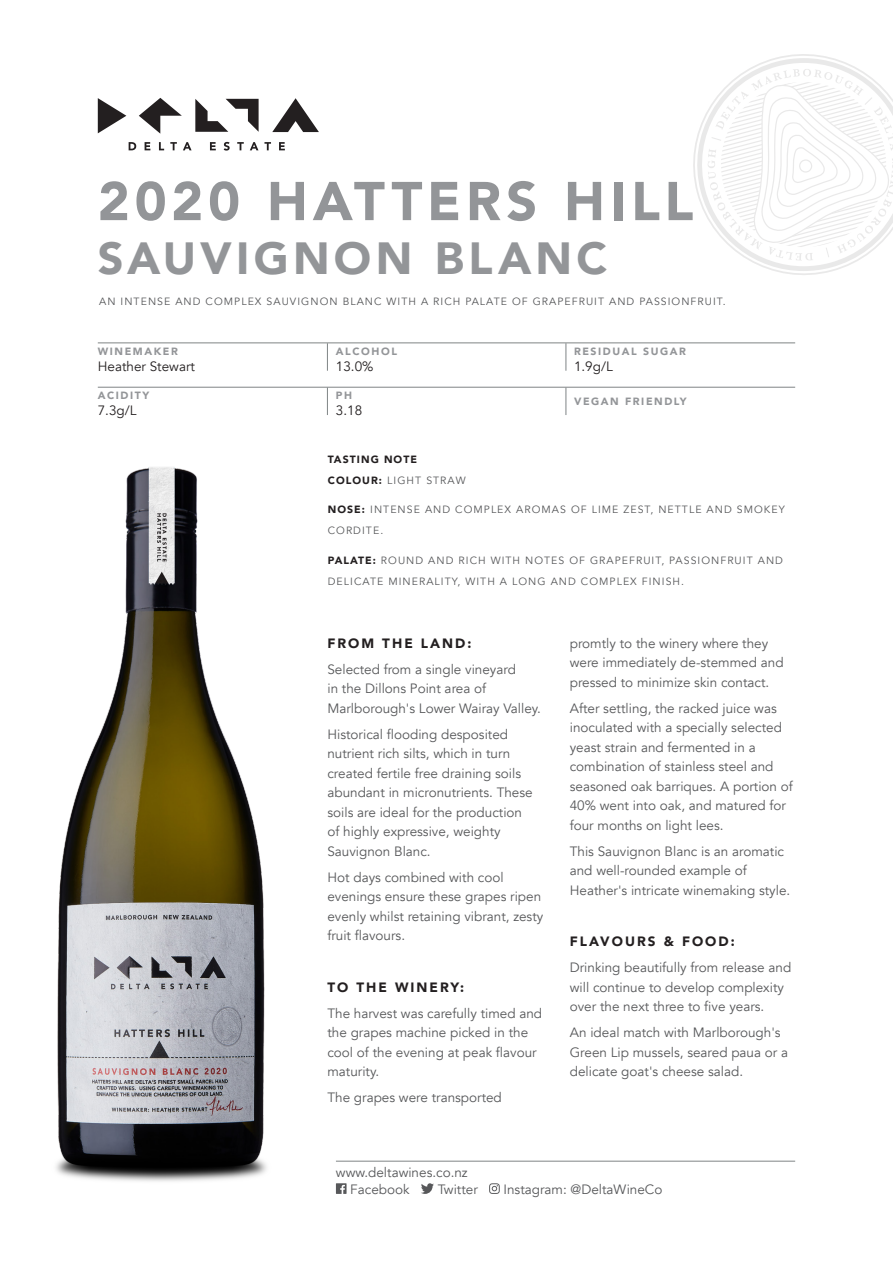
<style>
.page{position:relative;width:893px;height:1263px;background:#fff}
.page>*{position:absolute;margin:0;border:0;box-sizing:border-box;transform-origin:0 0}
.t1{font:900 54px "Avenir";letter-spacing:.09em;color:#939598}
.t2{font:900 45px "Avenir";letter-spacing:.095em;color:#939598}
.t3{font:13.5px/19.5px "Avenir";color:#57585a}
.t4{font:900 13.5px "Avenir";letter-spacing:.15em;color:#231f20}
.t5{font:13.5px "Avenir";color:#231f20}
.t6{font:10.5px/21px "Avenir";letter-spacing:.1em;color:#57585a}
.t7{font:900 10.5px "Avenir";letter-spacing:.15em;color:#939598}
.t8{font:900 10.5px/21px "Avenir";letter-spacing:.1em;color:#231f20}
.s1{font-weight:400;color:#57585a}
.s2{font-weight:900;color:#231f20}
</style>
<div class="page">
<svg style="left:776px;top:54px;width:56px;height:221px"></svg>
<svg style="left:693px;top:58px;width:200px;height:213px"></svg>
<img style="left:56px;top:467px;width:211px;height:715px">
<svg style="left:336px;top:1183px;width:11px;height:11px"></svg>
<svg style="left:421px;top:1183px;width:13px;height:11px"></svg>
<svg style="left:489px;top:1183px;width:11px;height:11px"></svg>
<hr style="left:336px;top:1161px;width:459px;height:1px;background:#7f8485">
<hr style="left:98px;top:387px;width:697px;height:1px;background:#7f8485">
<hr style="left:98px;top:342px;width:697px;height:1px;background:#7f8485">
<svg style="left:327px;top:388px;width:1px;height:27px"></svg>
<svg style="left:327px;top:343px;width:1px;height:28px"></svg>
<svg style="left:566px;top:388px;width:1px;height:27px"></svg>
<svg style="left:566px;top:343px;width:1px;height:28px"></svg>
<svg style="left:139px;top:98px;width:43px;height:36px"></svg>
<svg style="left:98px;top:98px;width:28px;height:35px"></svg>
<svg style="left:195px;top:99px;width:64px;height:33px"></svg>
<svg style="left:272px;top:98px;width:47px;height:34px"></svg>
<svg style="left:129px;top:142px;width:7px;height:8px"></svg>
<svg style="left:145px;top:142px;width:5px;height:8px"></svg>
<svg style="left:159px;top:142px;width:5px;height:8px"></svg>
<svg style="left:170px;top:142px;width:7px;height:8px"></svg>
<svg style="left:183px;top:142px;width:9px;height:8px"></svg>
<svg style="left:210px;top:142px;width:6px;height:8px"></svg>
<svg style="left:224px;top:142px;width:6px;height:9px"></svg>
<svg style="left:237px;top:142px;width:7px;height:8px"></svg>
<svg style="left:250px;top:142px;width:8px;height:8px"></svg>
<svg style="left:264px;top:142px;width:7px;height:8px"></svg>
<svg style="left:279px;top:142px;width:6px;height:8px"></svg>
<p class="t1" style="left:98px;top:155px;width:597px">2020 HATTERS HILL</p>
<p class="t2" style="left:98px;top:220px;width:511px">SAUVIGNON BLANC</p>
<p class="t6" style="left:99px;top:291px;width:628px">AN INTENSE AND COMPLEX SAUVIGNON BLANC WITH A RICH PALATE OF GRAPEFRUIT AND PASSIONFRUIT.</p>
<p class="t7" style="left:98px;top:342px;width:82px">WINEMAKER</p>
<p class="t7" style="left:98px;top:387px;width:53px">ACIDITY</p>
<p class="t5" style="left:98px;top:358px;width:99px">Heather Stewart</p>
<p class="t5" style="left:98px;top:402px;width:40px">7.3g/L</p>
<p class="t7" style="left:336px;top:342px;width:63px">ALCOHOL</p>
<p class="t7" style="left:336px;top:387px;width:18px">PH</p>
<p class="t5" style="left:336px;top:358px;width:39px">13.0%</p>
<p class="t5" style="left:336px;top:402px;width:28px">3.18</p>
<p class="t7" style="left:574px;top:342px;width:113px">RESIDUAL SUGAR</p>
<p class="t5" style="left:574px;top:358px;width:40px">1.9g/L</p>
<p class="t7" style="left:574px;top:392px;width:114px">VEGAN FRIENDLY</p>
<p class="t8" style="left:328px;top:448px;width:139px">TASTING NOTE<br>COLOUR: <span class="s1">LIGHT STRAW</span></p>
<p class="t6" style="left:328px;top:499px;width:459px"><span class="s2">NOSE:</span> INTENSE AND COMPLEX AROMAS OF LIME ZEST, NETTLE AND SMOKEY<br>CORDITE.</p>
<p class="t6" style="left:328px;top:550px;width:457px"><span class="s2">PALATE:</span> ROUND AND RICH WITH NOTES OF GRAPEFRUIT, PASSIONFRUIT AND<br>DELICATE MINERALITY, WITH A LONG AND COMPLEX FINISH.</p>
<p class="t4" style="left:327px;top:631px;width:146px">FROM THE LAND:</p>
<p class="t3" style="left:327px;top:659px;width:215px">Selected from a single vineyard<br>in the Dillons Point area of<br>Marlborough's Lower Wairay Valley.</p>
<p class="t3" style="left:327px;top:724px;width:207px">Historical flooding desposited nutrient rich silts, which in turn created fertile free draining soils abundant in micronutrients. These soils are ideal for the production of highly expressive, weighty<br>Sauvignon Blanc.</p>
<p class="t3" style="left:327px;top:867px;width:217px">Hot days combined with cool evenings ensure these grapes ripen evenly whilst retaining vibrant, zesty fruit flavours.</p>
<p class="t4" style="left:327px;top:975px;width:138px">TO THE WINERY:</p>
<p class="t3" style="left:327px;top:1003px;width:216px">The harvest was carefully timed and the grapes machine picked in the cool of the evening at peak flavour maturity.</p>
<p class="t3" style="left:327px;top:1088px;width:176px">The grapes were transported</p>
<p class="t3" style="left:570px;top:634px;width:215px">promtly to the winery where they were immediately de-stemmed and pressed to minimize skin contact.</p>
<p class="t3" style="left:570px;top:698px;width:225px">After settling, the racked juice was inoculated with a specially selected yeast strain and fermented in a combination of stainless steel and seasoned oak barriques. A portion of 40% went into oak, and matured for four months on light lees.</p>
<p class="t3" style="left:570px;top:841px;width:222px">This Sauvignon Blanc is an aromatic and well-rounded example of<br>Heather's intricate winemaking style.</p>
<p class="t4" style="left:570px;top:930px;width:166px">FLAVOURS &amp; FOOD:</p>
<p class="t3" style="left:570px;top:958px;width:223px">Drinking beautifully from release and will continue to develop complexity over the next three to five years.</p>
<p class="t3" style="left:570px;top:1023px;width:220px">An ideal match with Marlborough's<br>Green Lip mussels, seared paua or a delicate goat's cheese salad.</p>
<p class="t3" style="left:336px;top:1163px;width:133px">www.deltawines.co.nz</p>
<p class="t3" style="left:350px;top:1180px;width:61px">Facebook</p>
<p class="t3" style="left:438px;top:1180px;width:42px">Twitter</p>
<p class="t3" style="left:503px;top:1180px;width:160px">Instagram: @DeltaWineCo</p>
</div>
